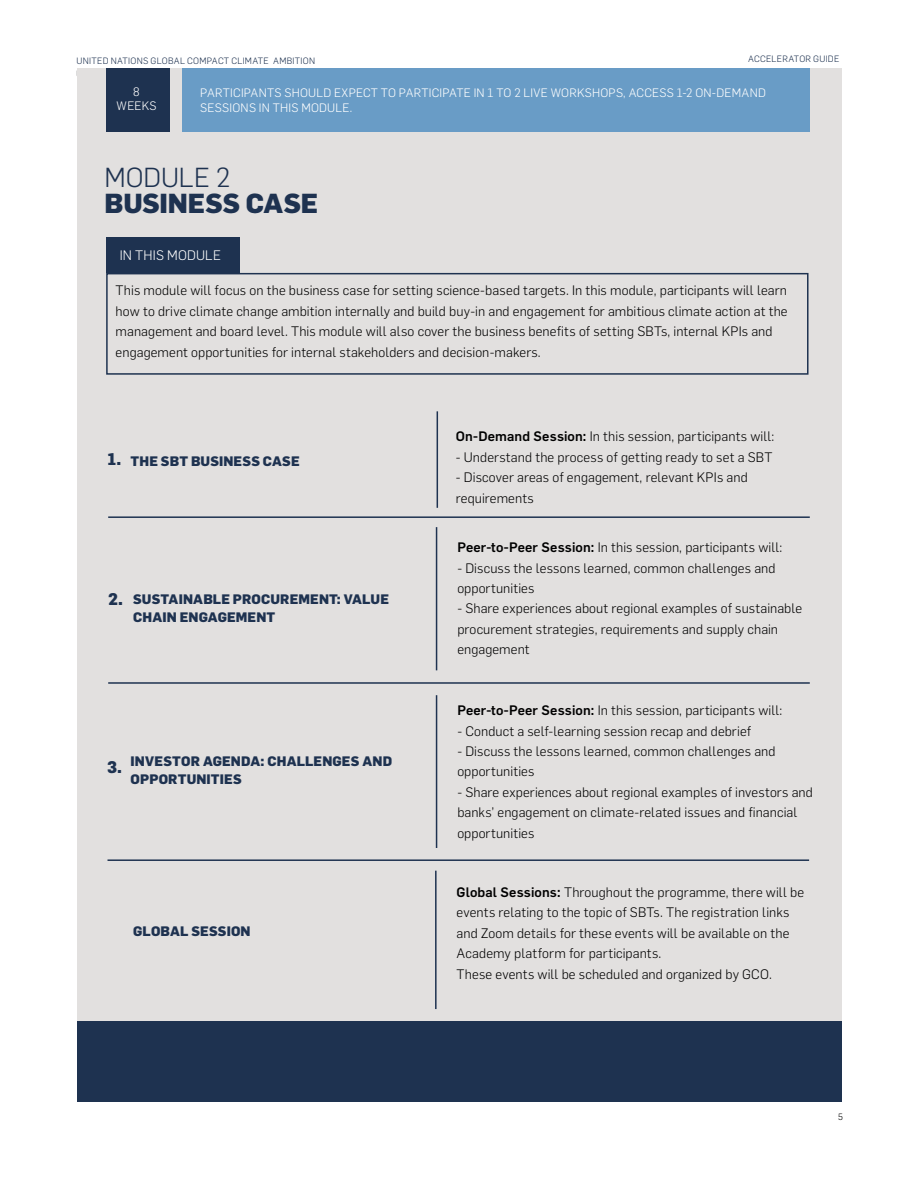
<style>
.page{position:relative;width:918px;height:1188px;background:#fff}
.page>*{position:absolute;margin:0;border:0;box-sizing:border-box;transform-origin:0 0}
.t1{font:800 27px "Flama";letter-spacing:-.005em;color:#1e3250}
.t2{font:300 27px "Flama";letter-spacing:-.005em;color:#1e3250}
.t3{font:800 16.5px "Flama";color:#1e3250}
.t4{font:300 13.5px/20.4px "Flama";letter-spacing:.01em;color:#000}
.t5{font:800 13.5px/17.4px "Flama";letter-spacing:.01em;color:#1e3250}
.t6{font:300 13.5px "Flama";letter-spacing:.015em;color:#fff}
.t7{font:300 12px/14.4px "Flama";letter-spacing:.02em;color:#fff;text-align:center}
.t8{font:300 9px "Flama";letter-spacing:.03em;color:#1e3250}
.t9{font:300 9px "Flama";color:#000}
.s1{font-weight:500}
</style>
<div class="page">
<div style="left:77px;top:68px;width:765px;height:1004px;background:#e2e0df"></div>
<div style="left:106px;top:68px;width:64px;height:64px;background:#1e3250"></div>
<div style="left:77px;top:1021px;width:764px;height:80px;background:#1e3250"></div>
<hr style="left:108px;top:516px;width:702px;height:2px;background:#1e3250">
<hr style="left:108px;top:682px;width:702px;height:2px;background:#1e3250">
<hr style="left:108px;top:859px;width:701px;height:2px;background:#1e3250">
<div style="left:106px;top:273px;width:703px;height:102px;border:2px solid #1e3250"></div>
<div style="left:106px;top:238px;width:134px;height:35px;background:#1e3250"></div>
<hr style="left:437px;top:411px;width:1px;height:97px;background:#1e3250">
<hr style="left:436px;top:527px;width:1px;height:143px;background:#1e3250">
<hr style="left:436px;top:695px;width:1px;height:153px;background:#1e3250">
<hr style="left:435px;top:871px;width:2px;height:138px;background:#1e3250">
<div style="left:182px;top:68px;width:628px;height:64px;background:#699cc6"></div>
<p class="t8" style="left:77px;top:55px;width:240px">UNITED NATIONS GLOBAL COMPACT CLIMATE AMBITION</p>
<p class="t8" style="left:748px;top:53px;width:93px">ACCELERATOR GUIDE</p>
<p class="t7" style="left:117px;top:84px;width:41px">8<br>WEEKS</p>
<p class="t7" style="left:200px;top:85px;width:567px;text-align:left">PARTICIPANTS SHOULD EXPECT TO PARTICIPATE IN 1 TO 2 LIVE WORKSHOPS, ACCESS 1-2 ON-DEMAND<br>SESSIONS IN THIS MODULE.</p>
<h1 class="t2" style="left:105px;top:159px;width:127px">MODULE 2</h1>
<h1 class="t1" style="left:105px;top:184px;width:215px">BUSINESS CASE</h1>
<p class="t6" style="left:120px;top:246px;width:103px">IN THIS MODULE</p>
<p class="t4" style="left:116px;top:280px;width:674px">This module will focus on the business case for setting science-based targets. In this module, participants will learn how to drive climate change ambition internally and build buy-in and engagement for ambitious climate action at the management and board level. This module will also cover the business benefits of setting SBTs, internal KPIs and engagement opportunities for internal stakeholders and decision-makers.</p>
<p class="t3" style="left:108px;top:447px;width:15px">1.</p>
<p class="t5" style="left:131px;top:451px;width:171px">THE SBT BUSINESS CASE</p>
<p class="t3" style="left:108px;top:587px;width:16px">2.</p>
<p class="t5" style="left:133px;top:590px;width:257px">SUSTAINABLE PROCUREMENT: VALUE<br>CHAIN ENGAGEMENT</p>
<p class="t4" style="left:456px;top:426px;width:320px"><span class="s1">On-Demand Session:</span> In this session, participants will:</p>
<p class="t4" style="left:456px;top:446px;width:318px">- Understand the process of getting ready to set a SBT</p>
<p class="t4" style="left:456px;top:467px;width:293px">- Discover areas of engagement, relevant KPIs and requirements</p>
<p class="t4" style="left:457px;top:537px;width:327px"><span class="s1">Peer-to-Peer Session:</span> In this session, participants will:</p>
<p class="t4" style="left:457px;top:557px;width:320px">- Discuss the lessons learned, common challenges and opportunities</p>
<p class="t4" style="left:457px;top:598px;width:346px">- Share experiences about regional examples of sustainable procurement strategies, requirements and supply chain engagement</p>
<p class="t3" style="left:107px;top:755px;width:16px">3.</p>
<p class="t5" style="left:131px;top:752px;width:263px">INVESTOR AGENDA: CHALLENGES AND<br>OPPORTUNITIES</p>
<p class="t4" style="left:457px;top:700px;width:327px"><span class="s1">Peer-to-Peer Session:</span> In this session, participants will:</p>
<p class="t4" style="left:457px;top:720px;width:295px">- Conduct a self-learning session recap and debrief</p>
<p class="t4" style="left:457px;top:740px;width:320px">- Discuss the lessons learned, common challenges and opportunities</p>
<p class="t4" style="left:457px;top:781px;width:357px">- Share experiences about regional examples of investors and banks’ engagement on climate-related issues and financial opportunities</p>
<p class="t5" style="left:133px;top:922px;width:119px">GLOBAL SESSION</p>
<p class="t4" style="left:457px;top:881px;width:349px"><span class="s1">Global Sessions:</span> Throughout the programme, there will be events relating to the topic of SBTs. The registration links and Zoom details for these events will be available on the Academy platform for participants.<br>These events will be scheduled and organized by GCO.</p>
<p class="t9" style="left:838px;top:1111px;width:6px">5</p>
</div>
